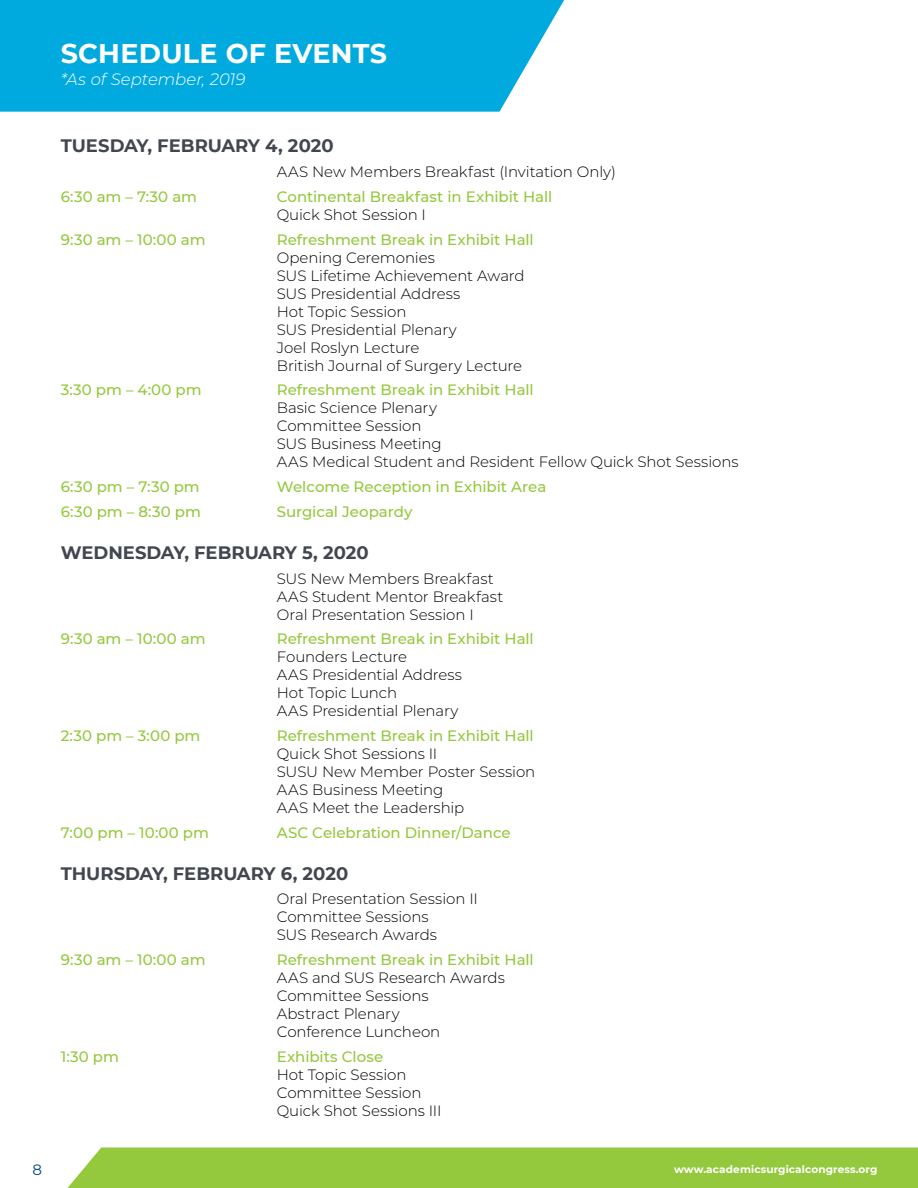
<style>
.page{position:relative;width:918px;height:1188px;background:#fff}
.page>*{position:absolute;margin:0;border:0;box-sizing:border-box;transform-origin:0 0}
.t1{font:700 27px "Montserrat";letter-spacing:.01em;color:#fff}
.t2{font:700 18px "Montserrat";color:#42464f}
.t3{font:italic 300 16.5px "Montserrat";color:#fff}
.t4{font:300 15px/18px "Montserrat";letter-spacing:-.005em;color:#000}
.t5{font:500 15px "Montserrat";color:#94c83d}
.t6{font:15px "Montserrat";color:#004786}
.t7{font:700 10.5px "Montserrat";letter-spacing:.01em;color:#fff}
</style>
<div class="page">
<div style="left:0;top:0;width:564px;height:112px;background:#00aade"></div>
<div style="left:68px;top:1148px;width:850px;height:40px;background:#94c83d"></div>
<h1 class="t1" style="left:61px;top:34px;width:328px">SCHEDULE OF EVENTS</h1>
<p class="t3" style="left:61px;top:68px;width:186px">*As of September, 2019</p>
<p class="t2" style="left:61px;top:133px;width:275px">TUESDAY, FEBRUARY 4, 2020</p>
<p class="t4" style="left:277px;top:162px;width:341px">AAS New Members Breakfast (Invitation Only)</p>
<p class="t5" style="left:61px;top:186px;width:138px">6:30 am – 7:30 am</p>
<p class="t5" style="left:277px;top:186px;width:277px">Continental Breakfast in Exhibit Hall</p>
<p class="t4" style="left:277px;top:205px;width:151px">Quick Shot Session I</p>
<p class="t5" style="left:61px;top:229px;width:146px">9:30 am – 10:00 am</p>
<p class="t5" style="left:277px;top:229px;width:259px">Refreshment Break in Exhibit Hall</p>
<p class="t4" style="left:277px;top:248px;width:249px">Opening Ceremonies<br>SUS Lifetime Achievement Award<br>SUS Presidential Address<br>Hot Topic Session<br>SUS Presidential Plenary<br>Joel Roslyn Lecture<br>British Journal of Surgery Lecture</p>
<p class="t5" style="left:61px;top:380px;width:142px">3:30 pm – 4:00 pm</p>
<p class="t5" style="left:277px;top:380px;width:259px">Refreshment Break in Exhibit Hall</p>
<p class="t4" style="left:277px;top:399px;width:463px">Basic Science Plenary<br>Committee Session<br>SUS Business Meeting<br>AAS Medical Student and Resident Fellow Quick Shot Sessions</p>
<p class="t5" style="left:61px;top:476px;width:141px">6:30 pm – 7:30 pm</p>
<p class="t5" style="left:277px;top:476px;width:271px">Welcome Reception in Exhibit Area</p>
<p class="t5" style="left:61px;top:501px;width:142px">6:30 pm – 8:30 pm</p>
<p class="t5" style="left:277px;top:501px;width:137px">Surgical Jeopardy</p>
<p class="t2" style="left:61px;top:539px;width:310px">WEDNESDAY, FEBRUARY 5, 2020</p>
<p class="t4" style="left:277px;top:569px;width:228px">SUS New Members Breakfast<br>AAS Student Mentor Breakfast<br>Oral Presentation Session I</p>
<p class="t5" style="left:61px;top:628px;width:146px">9:30 am – 10:00 am</p>
<p class="t5" style="left:277px;top:628px;width:259px">Refreshment Break in Exhibit Hall</p>
<p class="t4" style="left:277px;top:647px;width:187px">Founders Lecture<br>AAS Presidential Address<br>Hot Topic Lunch<br>AAS Presidential Plenary</p>
<p class="t5" style="left:61px;top:725px;width:141px">2:30 pm – 3:00 pm</p>
<p class="t5" style="left:277px;top:725px;width:259px">Refreshment Break in Exhibit Hall</p>
<p class="t4" style="left:277px;top:744px;width:260px">Quick Shot Sessions II<br>SUSU New Member Poster Session<br>AAS Business Meeting<br>AAS Meet the Leadership</p>
<p class="t5" style="left:61px;top:822px;width:150px">7:00 pm – 10:00 pm</p>
<p class="t5" style="left:277px;top:822px;width:235px">ASC Celebration Dinner/Dance</p>
<p class="t2" style="left:61px;top:860px;width:289px">THURSDAY, FEBRUARY 6, 2020</p>
<p class="t4" style="left:277px;top:890px;width:203px">Oral Presentation Session II<br>Committee Sessions<br>SUS Research Awards</p>
<p class="t5" style="left:61px;top:949px;width:146px">9:30 am – 10:00 am</p>
<p class="t5" style="left:277px;top:949px;width:259px">Refreshment Break in Exhibit Hall</p>
<p class="t4" style="left:277px;top:968px;width:230px">AAS and SUS Research Awards<br>Committee Sessions<br>Abstract Plenary<br>Conference Luncheon</p>
<p class="t5" style="left:61px;top:1046px;width:60px">1:30 pm</p>
<p class="t5" style="left:277px;top:1046px;width:108px">Exhibits Close</p>
<p class="t4" style="left:277px;top:1065px;width:166px">Hot Topic Session<br>Committee Session<br>Quick Shot Sessions III</p>
<p class="t6" style="left:32px;top:1159px;width:11px">8</p>
<p class="t7" style="left:674px;top:1161px;width:205px">www.academicsurgicalcongress.org</p>
</div>
